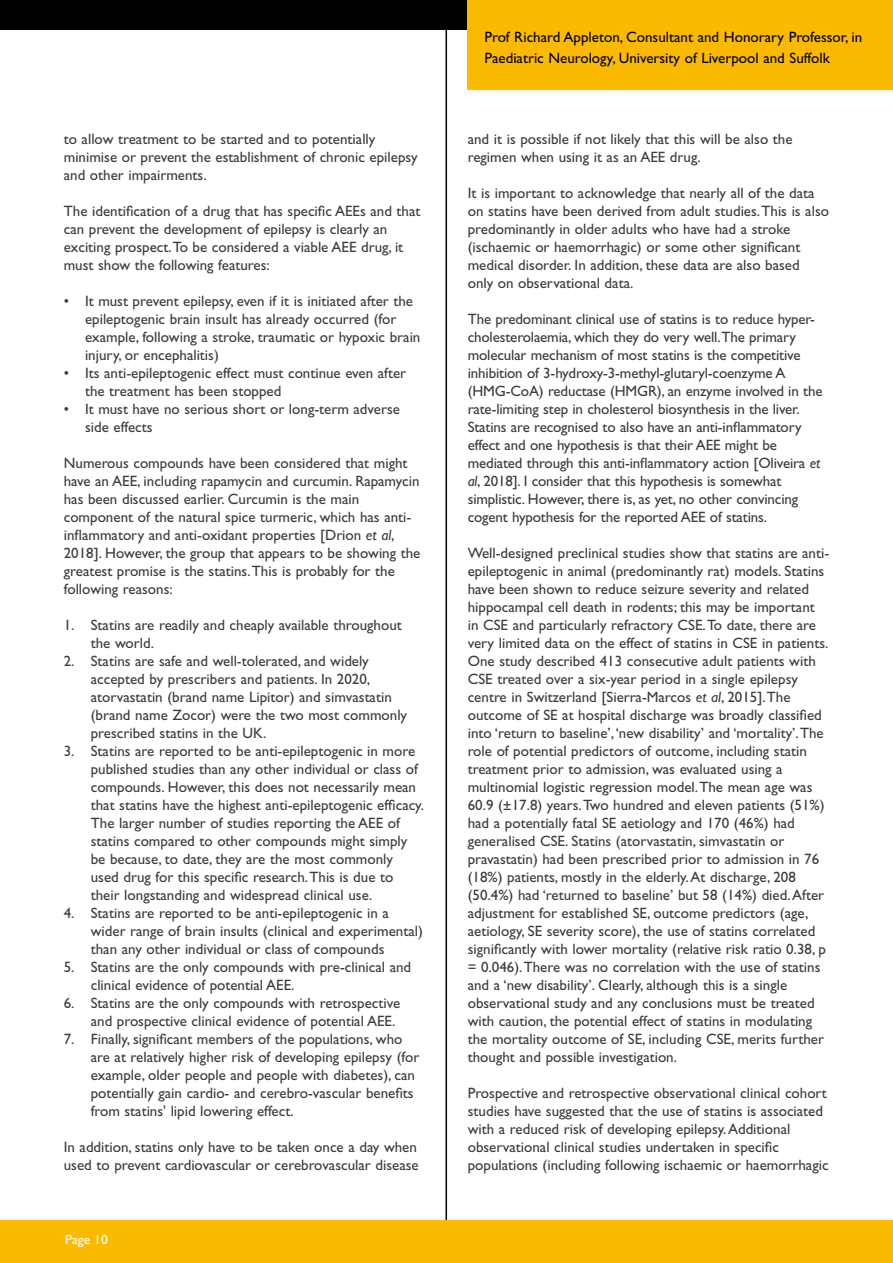
<style>
.page{position:relative;width:893px;height:1263px;background:#fff}
.page>*{position:absolute;margin:0;border:0;box-sizing:border-box;transform-origin:0 0}
.t1{font:15px/18px "Gill Sans Std";color:#3c3c3b}
.t2{font:15px/21px "Gill Sans Std";color:#000}
.t3{font:13.5px "Gill Sans Std";color:#fff}
.s1{font-style:italic}
</style>
<div class="page">
<hr style="left:446px;top:0;width:1px;height:1220px;background:#000">
<div style="left:0;top:1220px;width:893px;height:43px;background:#fbba00"></div>
<div style="left:0;top:0;width:893px;height:30px;background:#000"></div>
<div style="left:468px;top:0;width:425px;height:89px;background:#fbba00"></div>
<p class="t1" style="left:64px;top:130px;width:356px">to allow treatment to be started and to potentially minimise or prevent the establishment of chronic epilepsy and other impairments.</p>
<p class="t1" style="left:64px;top:202px;width:358px">The identification of a drug that has specific AEEs and that can prevent the development of epilepsy is clearly an exciting prospect. To be considered a viable AEE drug, it must show the following features:</p>
<p class="t1" style="left:85px;top:292px;width:337px;text-indent:-21px">• It must prevent epilepsy, even if it is initiated after the epileptogenic brain insult has already occurred (for example, following a stroke, traumatic or hypoxic brain injury, or encephalitis)</p>
<p class="t1" style="left:85px;top:364px;width:323px;text-indent:-21px">• Its anti-epileptogenic effect must continue even after the treatment has been stopped</p>
<p class="t1" style="left:85px;top:400px;width:316px;text-indent:-21px">• It must have no serious short or long-term adverse side effects</p>
<p class="t1" style="left:64px;top:454px;width:358px">Numerous compounds have been considered that might have an AEE, including rapamycin and curcumin. Rapamycin has been discussed earlier. Curcumin is the main component of the natural spice turmeric, which has anti&shy;inflammatory and anti-oxidant properties [Drion <span class="s1">et al</span>, 2018]. However, the group that appears to be showing the greatest promise is the statins. This is probably for the following reasons:</p>
<p class="t1" style="left:91px;top:616px;width:313px;text-indent:-27px">1. Statins are readily and cheaply available throughout the world.</p>
<p class="t1" style="left:91px;top:652px;width:318px;text-indent:-27px">2. Statins are safe and well-tolerated, and widely accepted by prescribers and patients. In 2020, atorvastatin (brand name Lipitor) and simvastatin (brand name Zocor) were the two most commonly prescribed statins in the UK.</p>
<p class="t1" style="left:91px;top:742px;width:335px;text-indent:-27px">3. Statins are reported to be anti-epileptogenic in more published studies than any other individual or class of compounds. However, this does not necessarily mean that statins have the highest anti-epileptogenic efficacy.<br>The larger number of studies reporting the AEE of statins compared to other compounds might simply be because, to date, they are the most commonly used drug for this specific research. This is due to their longstanding and widespread clinical use.</p>
<p class="t1" style="left:91px;top:904px;width:334px;text-indent:-27px">4. Statins are reported to be anti-epileptogenic in a wider range of brain insults (clinical and experimental) than any other individual or class of compounds</p>
<p class="t1" style="left:91px;top:958px;width:322px;text-indent:-27px">5. Statins are the only compounds with pre-clinical and clinical evidence of potential AEE.</p>
<p class="t1" style="left:91px;top:994px;width:311px;text-indent:-27px">6. Statins are the only compounds with retrospective and prospective clinical evidence of potential AEE.</p>
<p class="t1" style="left:91px;top:1030px;width:330px;text-indent:-27px">7. Finally, significant members of the populations, who are at relatively higher risk of developing epilepsy (for example, older people and people with diabetes), can potentially gain cardio- and cerebro-vascular benefits from statins' lipid lowering effect.</p>
<p class="t1" style="left:64px;top:1138px;width:356px">In addition, statins only have to be taken once a day when used to prevent cardiovascular or cerebrovascular disease</p>
<p class="t3" style="left:65px;top:1231px;width:44px">Page 10</p>
<p class="t2" style="left:484px;top:26px;width:379px">Prof Richard Appleton, Consultant and Honorary Professor, in<br>Paediatric Neurology, University of Liverpool and Suffolk</p>
<p class="t1" style="left:468px;top:130px;width:326px">and it is possible if not likely that this will be also the regimen when using it as an AEE drug.</p>
<p class="t1" style="left:468px;top:184px;width:363px">It is important to acknowledge that nearly all of the data on statins have been derived from adult studies. This is also predominantly in older adults who have had a stroke (ischaemic or haemorrhagic) or some other significant medical disorder. In addition, these data are also based<br>only on observational data.</p>
<p class="t1" style="left:468px;top:310px;width:356px">The predominant clinical use of statins is to reduce hyper&shy;cholesterolaemia, which they do very well. The primary molecular mechanism of most statins is the competitive inhibition of 3-hydroxy-3-methyl-glutaryl-coenzyme A (HMG-CoA) reductase (HMGR), an enzyme involved in the rate-limiting step in cholesterol biosynthesis in the liver.<br>Statins are recognised to also have an anti-inflammatory effect and one hypothesis is that their AEE might be mediated through this anti-inflammatory action [Oliveira <span class="s1">et al</span>, 2018]. I consider that this hypothesis is somewhat simplistic. However, there is, as yet, no other convincing cogent hypothesis for the reported AEE of statins.</p>
<p class="t1" style="left:468px;top:544px;width:363px">Well-designed preclinical studies show that statins are anti&shy;epileptogenic in animal (predominantly rat) models. Statins have been shown to reduce seizure severity and related hippocampal cell death in rodents; this may be important in CSE and particularly refractory CSE. To date, there are very limited data on the effect of statins in CSE in patients.<br>One study described 413 consecutive adult patients with CSE treated over a six-year period in a single epilepsy centre in Switzerland [Sierra-Marcos <span class="s1">et al</span>, 2015]. The outcome of SE at hospital discharge was broadly classified into ‘return to baseline’, ‘new disability’ and ‘mortality’. The role of potential predictors of outcome, including statin treatment prior to admission, was evaluated using a multinomial logistic regression model. The mean age was 60.9 (±17.8) years. Two hundred and eleven patients (51%) had a potentially fatal SE aetiology and 170 (46%) had generalised CSE. Statins (atorvastatin, simvastatin or pravastatin) had been prescribed prior to admission in 76 (18%) patients, mostly in the elderly. At discharge, 208 (50.4%) had ‘returned to baseline’ but 58 (14%) died. After adjustment for established SE, outcome predictors (age, aetiology, SE severity score), the use of statins correlated significantly with lower mortality (relative risk ratio 0.38, p = 0.046). There was no correlation with the use of statins and a ‘new disability’. Clearly, although this is a single observational study and any conclusions must be treated with caution, the potential effect of statins in modulating the mortality outcome of SE, including CSE, merits further thought and possible investigation.</p>
<p class="t1" style="left:468px;top:1084px;width:362px">Prospective and retrospective observational clinical cohort studies have suggested that the use of statins is associated with a reduced risk of developing epilepsy. Additional observational clinical studies undertaken in specific populations (including following ischaemic or haemorrhagic</p>
</div>
